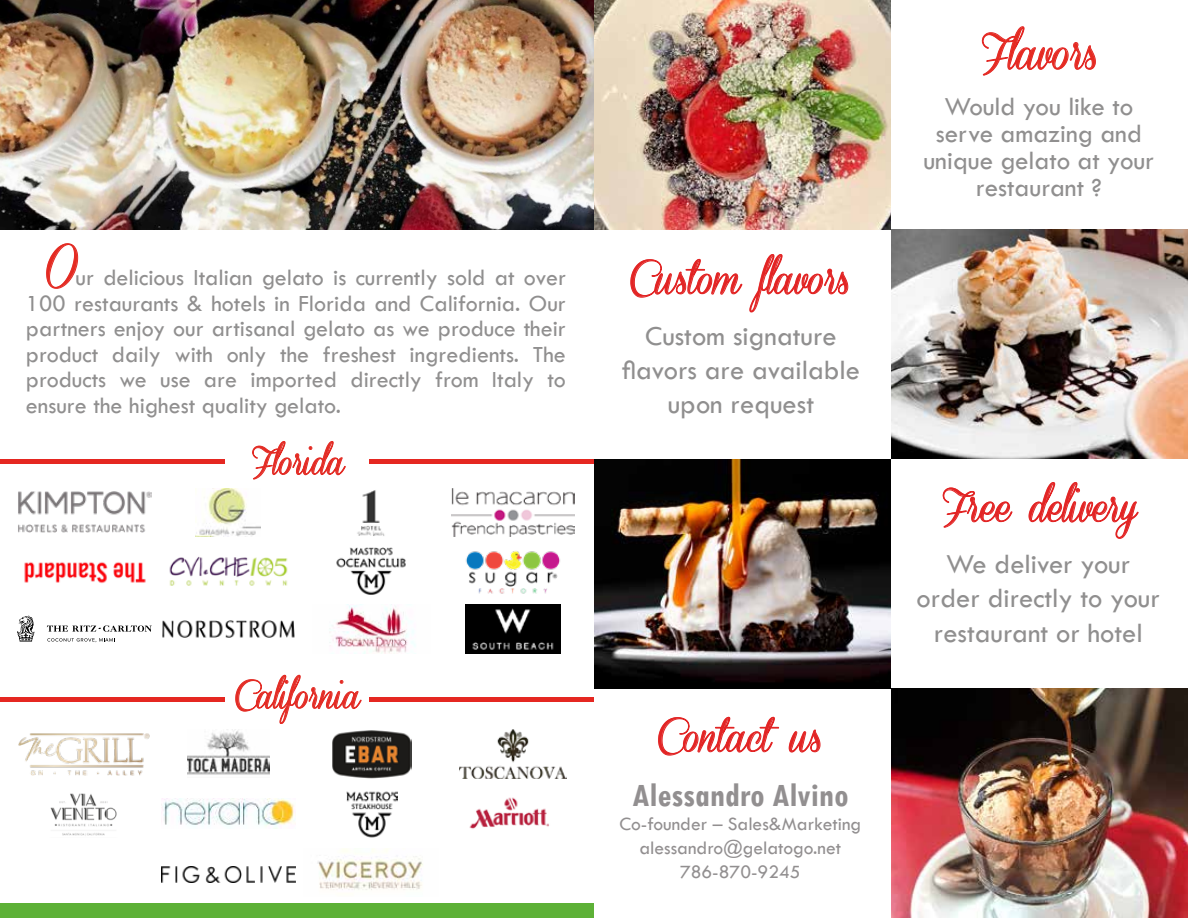
<style>
.page{position:relative;width:1188px;height:918px;background:#fff}
.page>*{position:absolute;margin:0;border:0;box-sizing:border-box;transform-origin:0 0}
.t1{font:40.5px "Coneria Script Demo";color:#e52a21}
.t2{font:37.5px "Coneria Script Demo";color:#e22424}
.t3{font:700 condensed 34.5px "Tw Cen";color:#928f90}
.t4{font:31.5px "Coneria Script Demo";color:#e32b24}
.t5{font:28.5px/34.2px "Tw Cen";color:#908f8f;text-align:center}
.t6{font:27px/27px "Tw Cen";color:#908f8f;text-align:center}
.t7{font:24px/25.5px "Tw Cen";color:#908f8f;text-align:justify}
.t8{font:19.5px/24px "Tw Cen";color:#928f90;text-align:center}
.s1{font-family:"Coneria Script Demo";font-size:48px;color:#e42a21}
</style>
<div class="page">
<img style="left:0;top:0;width:891px;height:230px">
<img style="left:891px;top:230px;width:297px;height:229px">
<svg style="left:943px;top:487px;width:70px;height:41px"></svg>
<svg style="left:1029px;top:482px;width:110px;height:57px"></svg>
<svg style="left:46px;top:243px;width:32px;height:46px"></svg>
<img style="left:18px;top:491px;width:134px;height:42px">
<img style="left:196px;top:488px;width:65px;height:48px">
<img style="left:357px;top:490px;width:28px;height:46px">
<img style="left:452px;top:488px;width:122px;height:48px">
<img style="left:24px;top:562px;width:122px;height:22px">
<img style="left:169px;top:556px;width:119px;height:30px">
<img style="left:336px;top:547px;width:70px;height:48px">
<img style="left:465px;top:551px;width:95px;height:43px">
<svg style="left:17px;top:616px;width:17px;height:26px"></svg>
<svg style="left:47px;top:625px;width:105px;height:7px"></svg>
<svg style="left:47px;top:638px;width:68px;height:4px"></svg>
<img style="left:162px;top:620px;width:133px;height:18px">
<img style="left:329px;top:605px;width:87px;height:48px">
<img style="left:466px;top:605px;width:94px;height:48px">
<img style="left:18px;top:733px;width:132px;height:43px">
<img style="left:188px;top:730px;width:81px;height:45px">
<img style="left:332px;top:730px;width:79px;height:48px">
<img style="left:459px;top:730px;width:107px;height:48px">
<img style="left:50px;top:793px;width:67px;height:43px">
<img style="left:161px;top:799px;width:133px;height:30px">
<img style="left:347px;top:791px;width:50px;height:47px">
<img style="left:469px;top:797px;width:80px;height:32px">
<svg style="left:235px;top:674px;width:127px;height:50px"></svg>
<svg style="left:252px;top:441px;width:94px;height:39px"></svg>
<svg style="left:982px;top:26px;width:114px;height:50px"></svg>
<svg style="left:658px;top:716px;width:121px;height:40px"></svg>
<svg style="left:789px;top:729px;width:32px;height:24px"></svg>
<img style="left:594px;top:459px;width:297px;height:229px">
<img style="left:891px;top:688px;width:297px;height:230px">
<svg style="left:630px;top:258px;width:113px;height:40px"></svg>
<svg style="left:749px;top:254px;width:100px;height:59px"></svg>
<div style="left:0;top:459px;width:225px;height:5px;background:#e52721"></div>
<div style="left:369px;top:459px;width:225px;height:5px;background:#e52721"></div>
<div style="left:0;top:697px;width:225px;height:5px;background:#e52721"></div>
<div style="left:369px;top:697px;width:225px;height:5px;background:#e52721"></div>
<div style="left:0;top:903px;width:594px;height:15px;background:#5db137"></div>
<img style="left:161px;top:866px;width:135px;height:16px">
<img style="left:317px;top:849px;width:106px;height:41px">
<p class="t7" style="left:26px;top:265px;width:542px;text-indent:20px"><span class="s1">O</span>ur delicious Italian gelato is currently sold at over 100 restaurants &amp; hotels in Florida and California. Our partners enjoy our artisanal gelato as we produce their product daily with only the freshest ingredients. The products we use are imported directly from Italy to ensure the highest quality gelato.</p>
<h3 class="t4" style="left:249px;top:445px;width:97px">Florida</h3>
<h2 class="t2" style="left:630px;top:258px;width:222px">Custom flavors</h2>
<p class="t5" style="left:622px;top:319px;width:240px">Custom signature flavors are available upon request</p>
<h3 class="t4" style="left:235px;top:679px;width:127px">California</h3>
<h2 class="t2" style="left:658px;top:716px;width:166px">Contact us</h2>
<h3 class="t3" style="left:632px;top:775px;width:218px">Alessandro Alvino</h3>
<p class="t8" style="left:619px;top:812px;width:243px">Co-founder – Sales&amp;Marketing alessandro@gelatogo.net<br>786-870-9245</p>
<h1 class="t1" style="left:978px;top:31px;width:122px">Flavors</h1>
<p class="t6" style="left:923px;top:93px;width:232px">Would you like to serve amazing and unique gelato at your restaurant ?</p>
<h2 class="t2" style="left:939px;top:486px;width:199px">Free delivery</h2>
<p class="t5" style="left:917px;top:547px;width:245px">We deliver your order directly to your restaurant or hotel</p>
</div>
